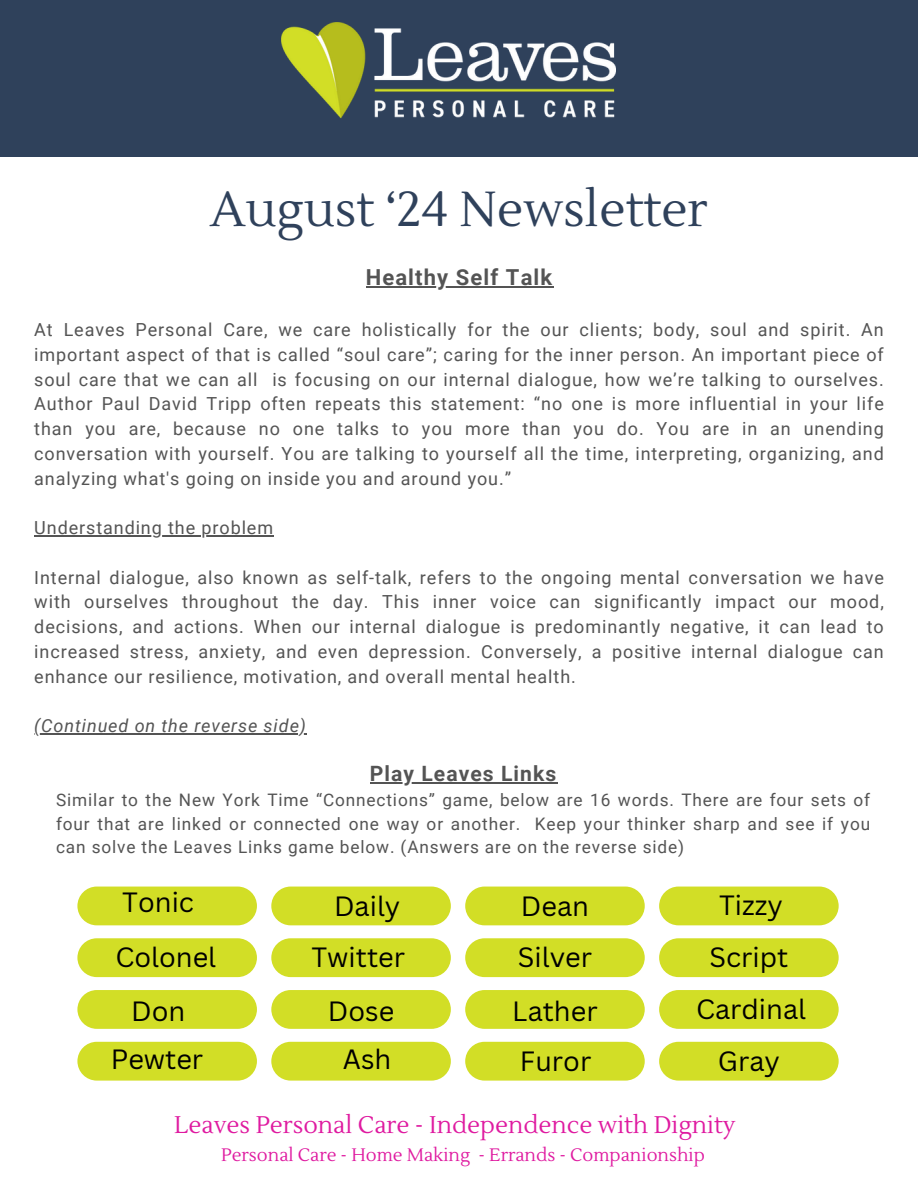
<style>
.page{position:relative;width:918px;height:1188px;background:#fff}
.page>*{position:absolute;margin:0;border:0;box-sizing:border-box;transform-origin:0 0}
.t1{font:49.05px "Lustria";color:#2f415b}
.t2{font:27.15px "Canva Sans";color:#000}
.t3{font:24px "Lustria";color:#df1aa0}
.t4{font:700 22.05px "Roboto";letter-spacing:.05em;color:#545454}
.t5{font:700 21.15px "Roboto";letter-spacing:.05em;color:#545454}
.t6{font:18px/24.8px "Roboto";letter-spacing:.05em;color:#545454;text-align:justify}
.t7{font:18px "Lustria";color:#df1aa0}
.t8{font:italic 18px "Roboto";letter-spacing:.05em;color:#545454}
.t9{font:17.25px/23.7px "Roboto";letter-spacing:.05em;color:#545454;text-align:justify}
</style>
<div class="page">
<div style="left:0;top:0;width:918px;height:157px;background:#2f415b"></div>
<img style="left:282px;top:22px;width:334px;height:96px">
<hr style="left:366px;top:287px;width:187px;height:1px;background:#545454">
<hr style="left:34px;top:535px;width:240px;height:1px;background:#545454">
<hr style="left:34px;top:733px;width:273px;height:1px;background:#545454">
<div style="left:77px;top:887px;width:180px;height:38px;background:#d2de26;border-radius:19px"></div>
<div style="left:77px;top:938px;width:180px;height:39px;background:#d2de26;border-radius:19px"></div>
<div style="left:77px;top:990px;width:180px;height:39px;background:#d2de26;border-radius:19px"></div>
<div style="left:77px;top:1042px;width:180px;height:39px;background:#d2de26;border-radius:19px"></div>
<div style="left:465px;top:887px;width:180px;height:38px;background:#d2de26;border-radius:19px"></div>
<div style="left:465px;top:938px;width:180px;height:39px;background:#d2de26;border-radius:19px"></div>
<div style="left:465px;top:990px;width:180px;height:39px;background:#d2de26;border-radius:19px"></div>
<div style="left:465px;top:1042px;width:180px;height:39px;background:#d2de26;border-radius:19px"></div>
<div style="left:271px;top:887px;width:180px;height:38px;background:#d2de26;border-radius:19px"></div>
<div style="left:271px;top:938px;width:180px;height:39px;background:#d2de26;border-radius:19px"></div>
<div style="left:271px;top:990px;width:180px;height:39px;background:#d2de26;border-radius:19px"></div>
<div style="left:271px;top:1042px;width:180px;height:39px;background:#d2de26;border-radius:19px"></div>
<div style="left:659px;top:887px;width:180px;height:38px;background:#d2de26;border-radius:19px"></div>
<div style="left:659px;top:938px;width:180px;height:39px;background:#d2de26;border-radius:19px"></div>
<div style="left:659px;top:990px;width:180px;height:39px;background:#d2de26;border-radius:19px"></div>
<div style="left:659px;top:1042px;width:180px;height:39px;background:#d2de26;border-radius:19px"></div>
<hr style="left:370px;top:783px;width:187px;height:1px;background:#545454">
<p class="t1" style="left:210px;top:179px;width:499px">August ‘24 Newsletter</p>
<h1 class="t4" style="left:366px;top:265px;width:188px">Healthy Self Talk</h1>
<h3 class="t6" style="left:34px;top:318px;width:851px">At Leaves Personal Care, we care holistically for the our clients; body, soul and spirit. An important aspect of that is called “soul care”; caring for the inner person. An important piece of soul care that we can all is focusing on our internal dialogue, how we’re talking to ourselves.<br>Author Paul David Tripp often repeats this statement: “no one is more influential in your life than you are, because no one talks to you more than you do. You are in an unending conversation with yourself. You are talking to yourself all the time, interpreting, organizing, and analyzing what's going on inside you and around you.”</h3>
<p class="t6" style="left:34px;top:516px;width:240px">Understanding the problem</p>
<p class="t6" style="left:34px;top:565px;width:851px">Internal dialogue, also known as self-talk, refers to the ongoing mental conversation we have with ourselves throughout the day. This inner voice can significantly impact our mood, decisions, and actions. When our internal dialogue is predominantly negative, it can lead to increased stress, anxiety, and even depression. Conversely, a positive internal dialogue can enhance our resilience, motivation, and overall mental health.</p>
<p class="t8" style="left:34px;top:715px;width:273px">(Continued on the reverse side)</p>
<h2 class="t5" style="left:370px;top:762px;width:188px">Play Leaves Links</h2>
<h2 class="t9" style="left:56px;top:788px;width:816px">Similar to the New York Time “Connections” game, below are 16 words. There are four sets of four that are linked or connected one way or another. Keep your thinker sharp and see if you can solve the Leaves Links game below. (Answers are on the reverse side)</h2>
<p class="t2" style="left:122px;top:883px;width:73px">Tonic</p>
<h2 class="t2" style="left:334px;top:887px;width:68px">Daily</h2>
<p class="t2" style="left:521px;top:887px;width:70px">Dean</p>
<p class="t2" style="left:719px;top:886px;width:65px">Tizzy</p>
<h2 class="t2" style="left:115px;top:938px;width:102px">Colonel</h2>
<h2 class="t2" style="left:312px;top:938px;width:95px">Twitter</h2>
<h2 class="t2" style="left:518px;top:938px;width:76px">Silver</h2>
<h2 class="t2" style="left:710px;top:938px;width:80px">Script</h2>
<h2 class="t2" style="left:131px;top:992px;width:56px">Don</h2>
<h2 class="t2" style="left:512px;top:992px;width:87px">Lather</h2>
<h2 class="t2" style="left:328px;top:992px;width:68px">Dose</h2>
<h2 class="t2" style="left:696px;top:990px;width:111px">Cardinal</h2>
<p class="t2" style="left:111px;top:1040px;width:94px">Pewter</p>
<h2 class="t2" style="left:343px;top:1040px;width:50px">Ash</h2>
<h2 class="t2" style="left:718px;top:1042px;width:63px">Gray</h2>
<h2 class="t2" style="left:520px;top:1042px;width:73px">Furor</h2>
<p class="t3" style="left:174px;top:1110px;width:563px">Leaves Personal Care - Independence with Dignity</p>
<p class="t7" style="left:221px;top:1144px;width:485px">Personal Care - Home Making - Errands - Companionship</p>
</div>
